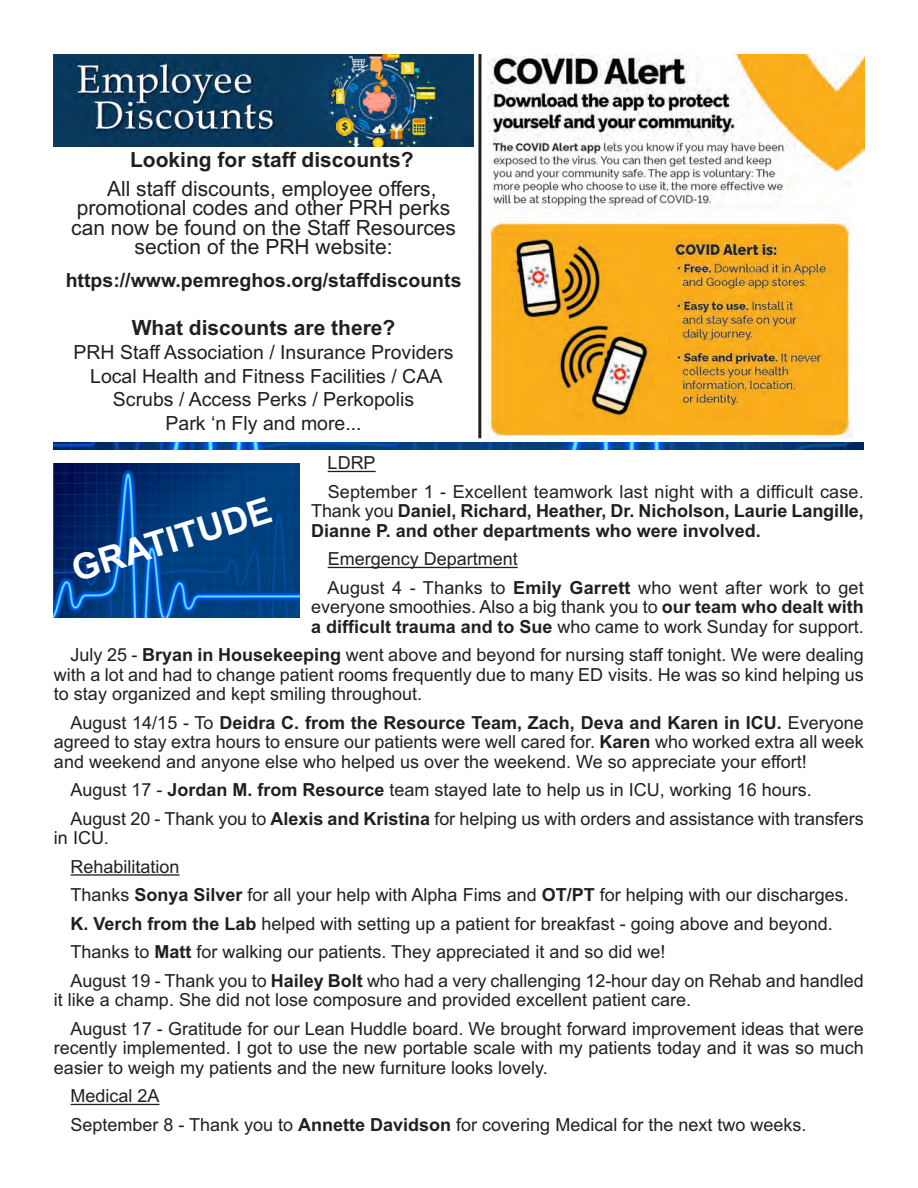
<style>
.page{position:relative;width:918px;height:1188px;background:#fff}
.page>*{position:absolute;margin:0;border:0;box-sizing:border-box;transform-origin:0 0}
.t1{font:700 36px "Arial";color:#fff}
.t2{font:21px "Arial";color:#231f20}
.t3{font:700 21px "Arial";color:#231f20}
.t4{font:19.5px "Arial";color:#231f20}
.t5{font:700 19.5px "Arial";color:#231f20}
.t6{font:18px/19.5px "Arial";color:#231f20;text-align:justify}
.t7{font:700 18px/19.5px "Arial";color:#231f20;text-align:justify}
.s1{font-weight:400}
.s2{font-weight:700}
</style>
<div class="page">
<img style="left:487px;top:54px;width:377px;height:384px">
<hr style="left:478px;top:54px;width:3px;height:384px;background:#231f20">
<img style="left:54px;top:54px;width:419px;height:92px">
<img style="left:54px;top:442px;width:810px;height:7px">
<hr style="left:328px;top:471px;width:48px;height:1px;background:#231f20">
<hr style="left:328px;top:567px;width:190px;height:1px;background:#231f20">
<hr style="left:70px;top:874px;width:110px;height:2px;background:#231f20">
<hr style="left:70px;top:1104px;width:90px;height:1px;background:#231f20">
<img style="left:54px;top:463px;width:245px;height:155px">
<p class="t3" style="left:130px;top:152px;width:285px">Looking for staff discounts?</p>
<p class="t2" style="left:107px;top:181px;width:331px">All staff discounts, employee offers,</p>
<p class="t2" style="left:77px;top:200px;width:375px">promotional codes and other PRH perks</p>
<p class="t2" style="left:71px;top:220px;width:386px">can now be found on the Staff Resources</p>
<p class="t2" style="left:135px;top:239px;width:259px">section of the PRH website:</p>
<p class="t5" style="left:66px;top:273px;width:397px">https://www.pemreghos.org/staffdiscounts</p>
<p class="t3" style="left:132px;top:320px;width:265px">What discounts are there?</p>
<p class="t4" style="left:74px;top:345px;width:382px">PRH Staff Association / Insurance Providers</p>
<p class="t4" style="left:90px;top:369px;width:354px">Local Health and Fitness Facilities / CAA</p>
<p class="t4" style="left:113px;top:392px;width:303px">Scrubs / Access Perks / Perkopolis</p>
<p class="t4" style="left:166px;top:416px;width:198px">Park ‘n Fly and more...</p>
<p class="t6" style="left:328px;top:455px;width:50px">LDRP</p>
<p class="t7" style="left:311px;top:484px;width:554px;text-indent:17px"><span class="s1">September 1 - Excellent teamwork last night with a difficult case.<br>Thank you</span> Daniel, Richard, Heather, Dr. Nicholson, Laurie Langille, Dianne P. and other departments who were involved.</p>
<p class="t6" style="left:328px;top:551px;width:192px">Emergency Department</p>
<p class="t6" style="left:311px;top:580px;width:554px;text-indent:17px">August 4 - Thanks to <span class="s2">Emily Garrett</span> who went after work to get everyone smoothies. Also a big thank you to <span class="s2">our team who dealt with a difficult trauma and to Sue</span> who came to work Sunday for support.</p>
<p class="t6" style="left:54px;top:647px;width:811px;text-indent:16px">July 25 - <span class="s2">Bryan in Housekeeping</span> went above and beyond for nursing staff tonight. We were dealing with a lot and had to change patient rooms frequently due to many ED visits. He was so kind helping us to stay organized and kept smiling throughout.</p>
<p class="t6" style="left:54px;top:715px;width:811px;text-indent:17px">August 14/15 - To <span class="s2">Deidra C. from the Resource Team, Zach, Deva and Karen in ICU.</span> Everyone agreed to stay extra hours to ensure our patients were well cared for. <span class="s2">Karen</span> who worked extra all week and weekend and anyone else who helped us over the weekend. We so appreciate your effort!</p>
<p class="t6" style="left:70px;top:782px;width:743px">August 17 - <span class="s2">Jordan M. from Resource</span> team stayed late to help us in ICU, working 16 hours.</p>
<p class="t6" style="left:54px;top:811px;width:811px;text-indent:16px">August 20 - Thank you to <span class="s2">Alexis and Kristina</span> for helping us with orders and assistance with transfers in ICU.</p>
<p class="t6" style="left:70px;top:859px;width:111px">Rehabilitation</p>
<p class="t6" style="left:70px;top:887px;width:780px">Thanks <span class="s2">Sonya Silver</span> for all your help with Alpha Fims and <span class="s2">OT/PT</span> for helping with our discharges.</p>
<p class="t6" style="left:70px;top:916px;width:764px"><span class="s2">K. Verch from the Lab</span> helped with setting up a patient for breakfast - going above and beyond.</p>
<p class="t6" style="left:70px;top:944px;width:596px">Thanks to <span class="s2">Matt</span> for walking our patients. They appreciated it and so did we!</p>
<p class="t6" style="left:54px;top:973px;width:811px;text-indent:17px">August 19 - Thank you to <span class="s2">Hailey Bolt</span> who had a very challenging 12-hour day on Rehab and handled it like a champ. She did not lose composure and provided excellent patient care.</p>
<p class="t6" style="left:54px;top:1021px;width:811px;text-indent:16px">August 17 - Gratitude for our Lean Huddle board. We brought forward improvement ideas that were recently implemented. I got to use the new portable scale with my patients today and it was so much easier to weigh my patients and the new furniture looks lovely.</p>
<p class="t6" style="left:70px;top:1088px;width:91px">Medical 2A</p>
<p class="t6" style="left:70px;top:1117px;width:737px">September 8 - Thank you to <span class="s2">Annette Davidson</span> for covering Medical for the next two weeks.</p>
<p class="t1" style="left:69px;top:557px;width:209px;rotate:-17deg">GRATITUDE</p>
</div>
